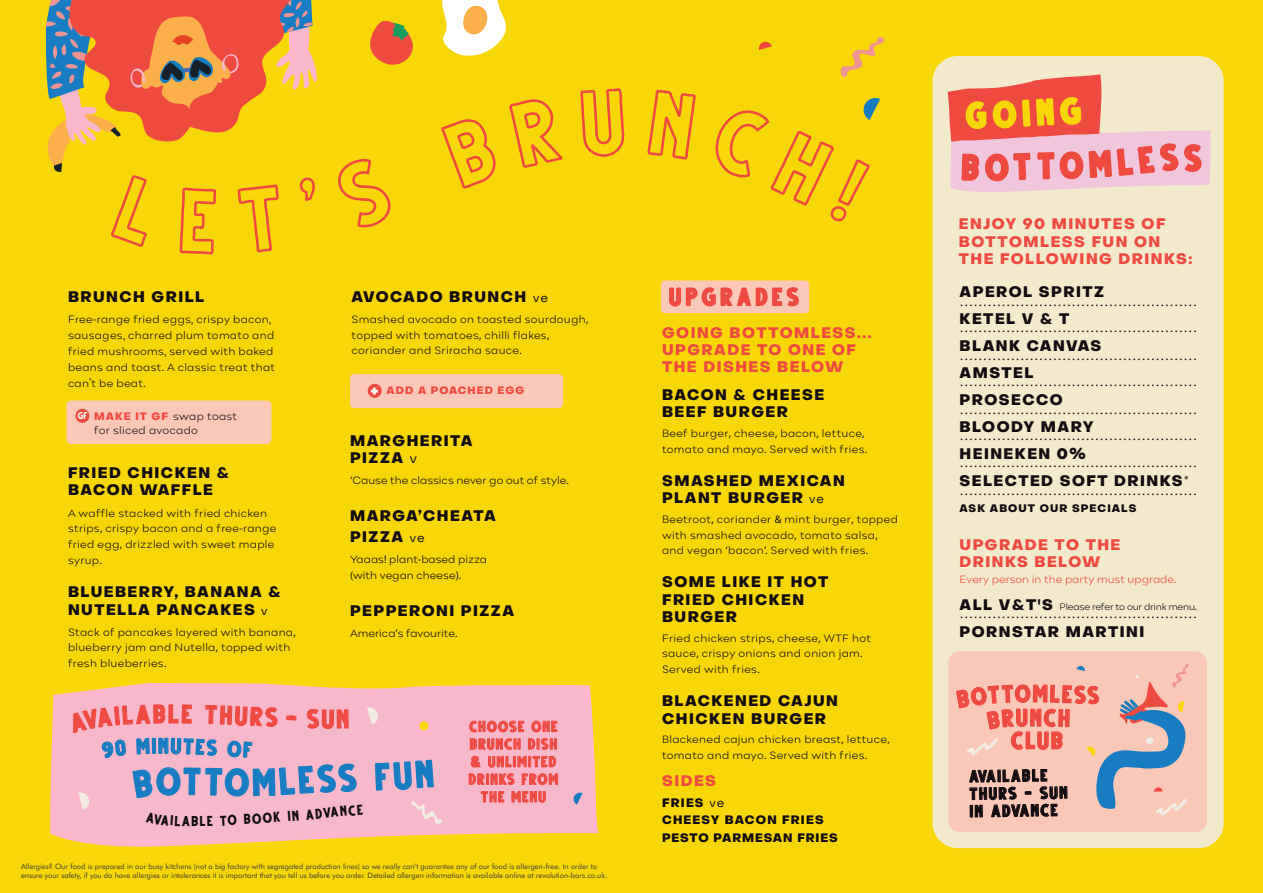
<style>
.page{position:relative;width:1263px;height:893px;background:#f8d708}
.page>*{position:absolute;margin:0;border:0;box-sizing:border-box;transform-origin:0 0}
.t1{font:34.8px "Gutter";color:#f8d708}
.t2{font:25.5px "Gutter";color:#ef4a40}
.t3{font:23.85px "Gutter";letter-spacing:.2em;color:#ef4a40}
.t4{font:23.4px "Gutter";color:#ef4a40}
.t5{font:21px "Gutter";color:#177cc1}
.t6{font:16.5px/17.4px "Gutter";color:#120b0f}
.t7{font:15px/26.8px "Object Sans";color:#120b0f}
.t8{font:800 15px/17.2px "Object Sans";letter-spacing:.1em;color:#120b0f}
.t9{font:800 15px/17.2px "Object Sans";letter-spacing:.1em;color:#ef4a40}
.t10{font:14.7px/17.5px "Gutter";letter-spacing:.1em;color:#ef4a40;text-align:center}
.t11{font:14.1px "Gutter";color:#120b0f}
.t12{font:800 12px/17.2px "Object Sans";letter-spacing:.075em;color:#120b0f}
.t13{font:300 11.1px/15.9px "Point Soft DEMO";letter-spacing:.025em;color:#120b0f}
.t14{font:300 11.1px/15.9px "Point Soft DEMO";color:#120b0f}
.t15{font:300 11.1px "Point Soft DEMO";color:#ef4a40}
.t16{font:800 10.65px "Object Sans";letter-spacing:.1em;color:#120b0f}
.t17{font:800 10.5px "Object Sans";letter-spacing:.1em;color:#ef4a40}
.t18{font:300 9.75px "Point Soft DEMO";letter-spacing:-.025em;color:#120b0f}
.t19{font:7.5px/9px "Futura BT";color:#433b33}
.s1{font-family:"Myriad Pro";font-weight:400}
.s2{font-family:"Poppins";font-weight:400}
.s3{font-weight:400;font-size:12px}
.s4{font-family:"Gutter";font-weight:400;font-size:19.5px;color:#f7f8f2}
.s5{font-weight:400}
.s6{font-family:"Gutter";font-weight:400;font-size:9.6px;color:#f7f8f2}
.s7{font-family:"Object Sans";font-weight:800;font-size:10.5px;color:#ef4a40}
.s8{font-weight:400;font-size:13.5px}
.s9{font-family:"Object Sans";font-weight:800;font-size:15px}
</style>
<div class="page">
<div style="left:933px;top:56px;width:291px;height:792px;background:#f3e9cb;border-radius:25px"></div>
<div style="left:948px;top:651px;width:259px;height:181px;background:#fbc7b6;border-radius:11px"></div>
<svg style="left:338px;top:159px;width:53px;height:69px"></svg>
<svg style="left:441px;top:119px;width:55px;height:70px"></svg>
<svg style="left:509px;top:99px;width:54px;height:69px"></svg>
<svg style="left:580px;top:88px;width:45px;height:69px"></svg>
<svg style="left:647px;top:89px;width:49px;height:71px"></svg>
<div style="left:67px;top:401px;width:205px;height:43px;background:#fbc7b6;border-radius:5px"></div>
<div style="left:75px;top:409px;width:14px;height:14px;background:#ef4a40;border-radius:50%"></div>
<div style="left:661px;top:281px;width:148px;height:32px;background:#fbc7b6;border-radius:4px"></div>
<div style="left:350px;top:374px;width:213px;height:34px;background:#fbc7b6;border-radius:4px"></div>
<div style="left:368px;top:384px;width:14px;height:14px;background:#ef4a40;border-radius:50%"></div>
<svg style="left:442px;top:0;width:64px;height:56px"></svg>
<svg style="left:45px;top:0;width:272px;height:255px"></svg>
<svg style="left:370px;top:21px;width:43px;height:44px"></svg>
<svg style="left:50px;top:685px;width:549px;height:155px;background:#f7bab6"></svg>
<svg style="left:469px;top:721px;width:55px;height:11px"></svg>
<svg style="left:531px;top:720px;width:26px;height:12px"></svg>
<svg style="left:470px;top:738px;width:87px;height:29px;background:#f4939d"></svg>
<svg style="left:469px;top:773px;width:89px;height:30px;background:#f498a3"></svg>
<svg style="left:668px;top:280px;width:132px;height:27px"></svg>
<svg style="left:715px;top:98px;width:165px;height:124px"></svg>
<svg style="left:573px;top:792px;width:9px;height:13px"></svg>
<svg style="left:840px;top:37px;width:44px;height:41px"></svg>
<svg style="left:758px;top:41px;width:14px;height:9px"></svg>
<svg style="left:948px;top:56px;width:262px;height:136px"></svg>
<svg style="left:69px;top:683px;width:374px;height:164px;background:#edb5bd"></svg>
<svg style="left:956px;top:664px;width:233px;height:185px"></svg>
<h1 class="t1" style="left:966px;top:95px;width:22px">G</h1>
<h1 class="t1" style="left:992px;top:95px;width:89px;rotate:-3deg">OING</h1>
<h3 class="t9" style="left:959px;top:216px;width:235px">ENJOY 90 MINUTES OF<br>BOTTOMLESS FUN ON<br>THE FOLLOWING DRINKS:</h3>
<h3 class="t8" style="left:959px;top:279px;width:230px;line-height:27px">APEROL SPRITZ<br>KETEL V &amp; T<br>BLANK CANVAS<br>AMSTEL<br>PROSECCO<br>BLOODY MARY<br>HEINEKEN 0%<br>SELECTED SOFT DRINKS<sup>*</sup></h3>
<h3 class="t3" style="left:669px;top:283px;width:131px">UPGRADES</h3>
<h3 class="t8" style="left:68px;top:288px;width:138px">BRUNCH GRILL</h3>
<p class="t13" style="left:68px;top:313px;width:209px">Free<span class="s1">-</span>range fried eggs<span class="s2">,</span> crispy bacon<span class="s2">, </span>sausages<span class="s2">,</span> charred plum tomato and fried mushrooms<span class="s2">,</span> served with baked beans and toast<span class="s2">.</span> A classic treat that can<span class="s2">'</span>t be beat<span class="s2">.</span></p>
<h3 class="t8" style="left:351px;top:288px;width:198px">AVOCADO BRUNCH <span class="s3">ve</span></h3>
<p class="t13" style="left:351px;top:312px;width:238px">Smashed avocado on toasted sourdough<span class="s1">, </span>topped with tomatoes<span class="s1">,</span> chilli flakes<span class="s1">, </span>coriander and Sriracha sauce<span class="s1">.</span></p>
<p class="t17" style="left:371px;top:384px;width:155px"><span class="s4">+</span> ADD A POACHED EGG</p>
<h3 class="t7" style="left:960px;top:287px;width:238px">................................................... ...................................................</h3>
<h3 class="t7" style="left:960px;top:342px;width:238px;line-height:26px">................................................... ...................................................</h3>
<p class="t7" style="left:960px;top:395px;width:238px;text-align:justify">................................................... ................................................... ................................................... ...................................................</p>
<h3 class="t9" style="left:662px;top:324px;width:211px">GOING BOTTOMLESS...<br>UPGRADE TO ONE OF<br>THE DISHES BELOW</h3>
<h3 class="t8" style="left:662px;top:387px;width:164px">BACON &amp; CHEESE<br>BEEF BURGER</h3>
<p class="t13" style="left:662px;top:426px;width:206px">Beef burger<span class="s1">,</span> cheese<span class="s1">,</span> bacon<span class="s1">,</span> lettuce<span class="s1">, </span>tomato and mayo<span class="s1">.</span> Served with fries<span class="s1">.</span></p>
<h3 class="t8" style="left:662px;top:472px;width:184px">SMASHED MEXICAN<br>PLANT BURGER <span class="s3">ve</span></h3>
<p class="t13" style="left:662px;top:512px;width:237px">Beetroot<span class="s1">,</span> coriander <span class="s1">&amp;</span> mint burger<span class="s1">,</span> topped with smashed avocado<span class="s1">,</span> tomato salsa<span class="s1">, </span>and vegan <span class="s1">‘</span>bacon<span class="s1">’.</span> Served with fries<span class="s1">.</span></p>
<h3 class="t8" style="left:662px;top:574px;width:168px">SOME LIKE IT HOT<br>FRIED CHICKEN<br>BURGER</h3>
<p class="t13" style="left:662px;top:631px;width:211px">Fried chicken strips<span class="s1">,</span> cheese<span class="s1">,</span> WTF hot sauce<span class="s1">,</span> crispy onions and onion jam<span class="s1">.<br></span>Served with fries<span class="s1">.</span></p>
<h3 class="t8" style="left:662px;top:693px;width:177px">BLACKENED CAJUN<br>CHICKEN BURGER</h3>
<p class="t13" style="left:662px;top:732px;width:229px">Blackened cajun chicken breast<span class="s1">,</span> lettuce<span class="s1">, </span>tomato and mayo<span class="s1">.</span> Served with fries<span class="s1">.</span></p>
<h3 class="t9" style="left:662px;top:772px;width:56px">SIDES</h3>
<p class="t12" style="left:662px;top:794px;width:177px">FRIES <span class="s5">ve<br></span>CHEESY BACON FRIES<br>PESTO PARMESAN FRIES</p>
<p class="t13" style="left:94px;top:411px;width:145px;line-height:13.5px;text-indent:-16px"><span class="s6">GF</span> <span class="s7">MAKE IT GF</span> swap toast for sliced avocado</p>
<h3 class="t8" style="left:350px;top:432px;width:124px">MARGHERITA<br>PIZZA <span class="s8">v</span></h3>
<p class="t14" style="left:350px;top:473px;width:220px"><span class="s1">‘</span>Cause the classics never go out of style<span class="s1">.</span></p>
<h3 class="t8" style="left:350px;top:505px;width:147px;line-height:21px">MARGA’CHEATA<br>PIZZA <span class="s3">ve</span></h3>
<p class="t14" style="left:350px;top:552px;width:139px">Yaaas<span class="s1">!</span> plant<span class="s1">-</span>based pizza <span class="s1">(</span>with vegan cheese<span class="s1">).</span></p>
<h3 class="t8" style="left:350px;top:602px;width:166px">PEPPERONI PIZZA</h3>
<p class="t14" style="left:350px;top:626px;width:109px">America<span class="s1">’</span>s favourite<span class="s1">.</span></p>
<h3 class="t8" style="left:68px;top:464px;width:163px">FRIED CHICKEN &amp;<br>BACON WAFFLE</h3>
<p class="t13" style="left:68px;top:506px;width:210px">A waffle stacked with fried chicken strips<span class="s1">,</span> crispy bacon and a free<span class="s1">-</span>range fried egg<span class="s1">,</span> drizzled with sweet maple syrup<span class="s1">.</span></p>
<h3 class="t8" style="left:68px;top:584px;width:214px">BLUEBERRY, BANANA &amp;<br>NUTELLA PANCAKES <span class="s3">v</span></h3>
<p class="t13" style="left:68px;top:625px;width:229px">Stack of pancakes layered with banana<span class="s1">, </span>blueberry jam and Nutella<span class="s1">,</span> topped with fresh blueberries<span class="s1">.</span></p>
<p class="t16" style="left:959px;top:502px;width:178px">ASK ABOUT OUR SPECIALS</p>
<h3 class="t9" style="left:959px;top:536px;width:162px">UPGRADE TO THE<br>DRINKS BELOW</h3>
<p class="t15" style="left:959px;top:574px;width:218px">Every person in the party must upgrade<span class="s1">.</span></p>
<p class="t18" style="left:959px;top:602px;width:239px"><span class="s9">ALL V&amp;T'S</span> Please refer to our drink menu<span class="s1">.</span></p>
<h3 class="t8" style="left:959px;top:623px;width:186px">PORNSTAR MARTINI</h3>
<h3 class="t7" style="left:960px;top:600px;width:238px">...................................................</h3>
<h3 class="t4" style="left:1050px;top:680px;width:50px;rotate:2deg">LESS</h3>
<h2 class="t2" style="left:168px;top:699px;width:12px">L</h2>
<h3 class="t4" style="left:1016px;top:704px;width:13px">U</h3>
<h3 class="t10" style="left:469px;top:718px;width:91px">CHOOSE ONE<br>BRUNCH DISH &amp; UNLIMITED<br>DRINKS FROM<br>THE MENU</h3>
<h3 class="t4" style="left:1011px;top:727px;width:53px">CLUB</h3>
<h3 class="t5" style="left:158px;top:734px;width:12px">N</h3>
<h3 class="t6" style="left:969px;top:769px;width:100px;rotate:-1deg">AVAILABLE<br>THURS - SUN<br>IN ADVANCE</h3>
<p class="t11" style="left:191px;top:813px;width:8px">B</p>
<p class="t11" style="left:243px;top:811px;width:38px;rotate:-4deg">BOOK</p>
<p class="t11" style="left:287px;top:808px;width:77px;rotate:-5deg">IN ADVANCE</p>
<p class="t19" style="left:21px;top:862px;width:588px">Allergies? Our food is prepared in our busy kitchens (not a big factory with segregated production lines) so we really can’t guarantee any of our food is allergen-free. In order to ensure your safety, if you do have allergies or intolerances it is important that you tell us before you order. Detailed allergen information is available online at revolution-bars.co.uk.</p>
</div>
